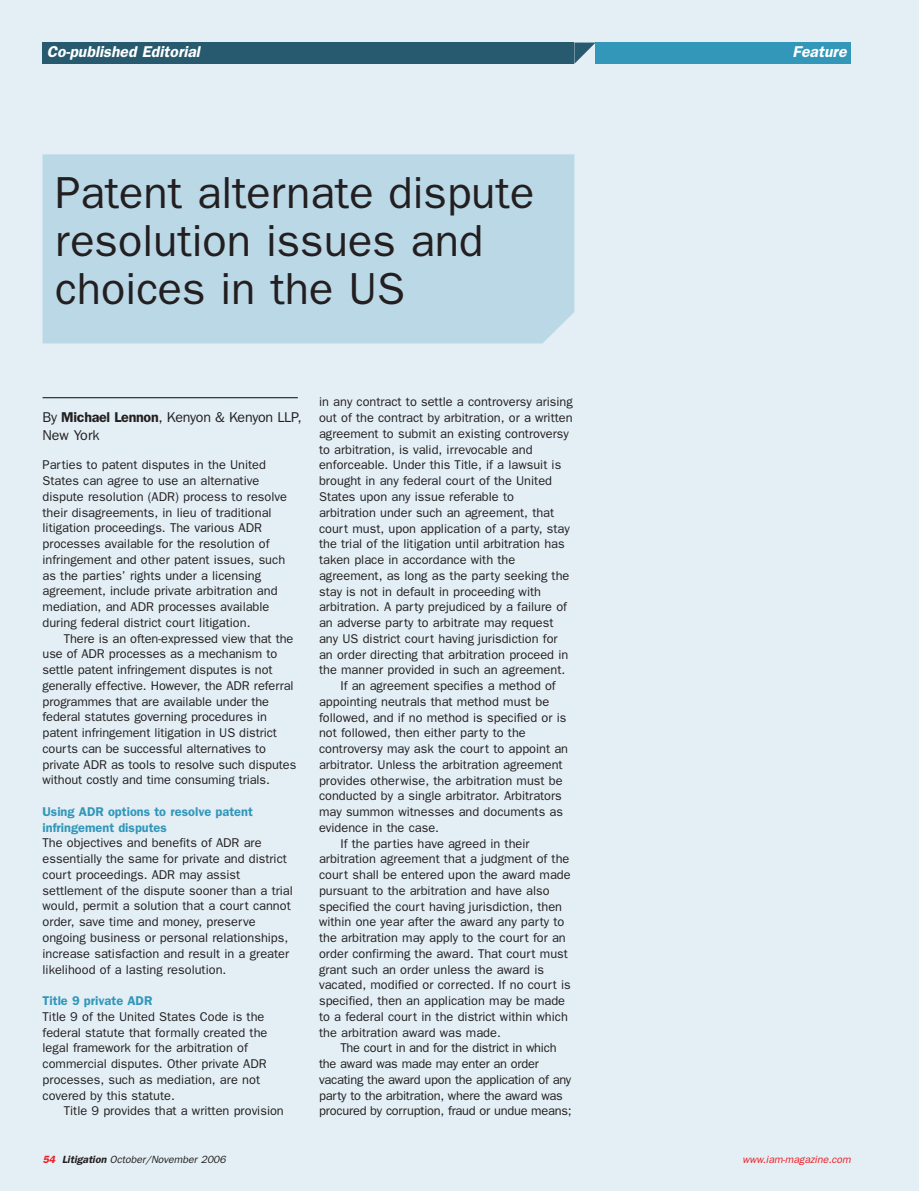
<style>
.page{position:relative;width:919px;height:1191px;background:#fff}
.page>*{position:absolute;margin:0;border:0;box-sizing:border-box;transform-origin:0 0}
.t1{font:45px/48px "Franklin Gothic";color:#231f20}
.t2{font:italic 600 15.75px "Franklin Gothic";color:#fff}
.t3{font:14.25px/17.2px "Franklin Gothic";letter-spacing:-.02em;color:#231f20}
.t4{font:12.75px/15.8px "Franklin Gothic";color:#231f20}
.t5{font:12.75px "Franklin Gothic";letter-spacing:-.02em;color:#231f20}
.t6{font:600 12.75px/15.8px "Franklin Gothic";color:#3297b9}
.t7{font:italic 10.5px "Franklin Gothic";color:#231f20}
.t8{font:italic 10.5px "Franklin Gothic";color:#ed1c24}
.s1{font-weight:600}
.s2{font-weight:600;color:#ed1c24}
</style>
<div class="page">
<div style="left:0;top:0;width:918px;height:1191px;background:#e3eff5"></div>
<div style="left:43px;top:43px;width:531px;height:21px;background:#275a6e"></div>
<div style="left:595px;top:43px;width:255px;height:21px;background:#3297b9"></div>
<div style="left:43px;top:154px;width:531px;height:189px;background:#bbd8e7"></div>
<hr style="left:43px;top:397px;width:255px;height:1px;background:#231f20">
<svg style="left:574px;top:43px;width:21px;height:21px"></svg>
<p class="t2" style="left:47px;top:46px;width:157px">Co-published Editorial</p>
<p class="t2" style="left:792px;top:46px;width:58px">Feature</p>
<h1 class="t1" style="left:55px;top:172px;width:480px">Patent alternate dispute resolution issues and choices in the US</h1>
<p class="t3" style="left:43px;top:410px;width:261px">By <span class="s1">Michael Lennon</span>, Kenyon &amp; Kenyon LLP,<br>New York</p>
<p class="t4" style="left:43px;top:458px;width:246px">Parties to patent disputes in the United States can agree to use an alternative dispute resolution (ADR) process to resolve their disagreements, in lieu of traditional litigation proceedings. The various ADR processes available for the resolution of infringement and other patent issues, such as the parties’ rights under a licensing agreement, include private arbitration and mediation, and ADR processes available during federal district court litigation.</p>
<p class="t4" style="left:43px;top:631px;width:255px;text-indent:21px">There is an often-expressed view that the use of ADR processes as a mechanism to settle patent infringement disputes is not generally effective. However, the ADR referral programmes that are available under the federal statutes governing procedures in patent infringement litigation in US district courts can be successful alternatives to private ADR as tools to resolve such disputes without costly and time consuming trials.</p>
<p class="t6" style="left:43px;top:805px;width:212px">Using ADR options to resolve patent infringement disputes</p>
<p class="t4" style="left:43px;top:836px;width:252px">The objectives and benefits of ADR are essentially the same for private and district court proceedings. ADR may assist settlement of the dispute sooner than a trial would, permit a solution that a court cannot order, save time and money, preserve ongoing business or personal relationships, increase satisfaction and result in a greater likelihood of a lasting resolution.</p>
<p class="t6" style="left:43px;top:994px;width:111px">Title 9 private ADR</p>
<p class="t4" style="left:43px;top:1009px;width:226px">Title 9 of the United States Code is the federal statute that formally created the legal framework for the arbitration of commercial disputes. Other private ADR processes, such as mediation, are not covered by this statute.</p>
<p class="t4" style="left:64px;top:1104px;width:221px">Title 9 provides that a written provision</p>
<p class="t4" style="left:319px;top:395px;width:255px">in any contract to settle a controversy arising</p>
<p class="t4" style="left:319px;top:411px;width:255px">out of the contract by arbitration, or a written</p>
<p class="t4" style="left:319px;top:427px;width:251px">agreement to submit an existing controversy</p>
<p class="t4" style="left:319px;top:442px;width:215px">to arbitration, is valid, irrevocable and</p>
<p class="t4" style="left:319px;top:458px;width:244px">enforceable. Under this Title, if a lawsuit is</p>
<p class="t4" style="left:319px;top:474px;width:234px">brought in any federal court of the United</p>
<p class="t4" style="left:319px;top:490px;width:196px">States upon any issue referable to</p>
<p class="t4" style="left:319px;top:505px;width:237px">arbitration under such an agreement, that</p>
<p class="t4" style="left:319px;top:521px;width:252px">court must, upon application of a party, stay</p>
<p class="t4" style="left:319px;top:537px;width:247px">the trial of the litigation until arbitration has</p>
<p class="t4" style="left:319px;top:553px;width:198px">taken place in accordance with the</p>
<p class="t4" style="left:319px;top:568px;width:252px">agreement, as long as the party seeking the</p>
<p class="t4" style="left:319px;top:584px;width:223px">stay is not in default in proceeding with</p>
<p class="t4" style="left:319px;top:600px;width:249px">arbitration. A party prejudiced by a failure of</p>
<p class="t4" style="left:319px;top:616px;width:236px">an adverse party to arbitrate may request</p>
<p class="t4" style="left:319px;top:631px;width:240px">any US district court having jurisdiction for</p>
<p class="t4" style="left:319px;top:647px;width:251px">an order directing that arbitration proceed in</p>
<p class="t4" style="left:319px;top:663px;width:248px">the manner provided in such an agreement.</p>
<p class="t4" style="left:340px;top:679px;width:217px">If an agreement specifies a method of</p>
<p class="t4" style="left:319px;top:694px;width:232px">appointing neutrals that method must be</p>
<p class="t4" style="left:319px;top:710px;width:249px">followed, and if no method is specified or is</p>
<p class="t4" style="left:319px;top:726px;width:208px">not followed, then either party to the</p>
<p class="t4" style="left:319px;top:742px;width:250px">controversy may ask the court to appoint an</p>
<p class="t4" style="left:319px;top:757px;width:245px">arbitrator. Unless the arbitration agreement</p>
<p class="t4" style="left:319px;top:773px;width:245px">provides otherwise, the arbitration must be</p>
<p class="t4" style="left:319px;top:789px;width:244px">conducted by a single arbitrator. Arbitrators</p>
<p class="t4" style="left:319px;top:805px;width:245px">may summon witnesses and documents as</p>
<p class="t4" style="left:319px;top:820px;width:121px">evidence in the case.</p>
<p class="t4" style="left:340px;top:836px;width:191px">If the parties have agreed in their</p>
<p class="t4" style="left:319px;top:852px;width:252px">arbitration agreement that a judgment of the</p>
<p class="t4" style="left:319px;top:868px;width:253px">court shall be entered upon the award made</p>
<p class="t4" style="left:319px;top:883px;width:232px">pursuant to the arbitration and have also</p>
<p class="t4" style="left:319px;top:899px;width:244px">specified the court having jurisdiction, then</p>
<p class="t4" style="left:319px;top:915px;width:247px">within one year after the award any party to</p>
<p class="t4" style="left:319px;top:931px;width:248px">the arbitration may apply to the court for an</p>
<p class="t4" style="left:319px;top:946px;width:250px">order confirming the award. That court must</p>
<p class="t4" style="left:319px;top:962px;width:226px">grant such an order unless the award is</p>
<p class="t4" style="left:319px;top:978px;width:253px">vacated, modified or corrected. If no court is</p>
<p class="t4" style="left:319px;top:994px;width:247px">specified, then an application may be made</p>
<p class="t4" style="left:319px;top:1009px;width:250px">to a federal court in the district within which</p>
<p class="t4" style="left:319px;top:1025px;width:183px">the arbitration award was made.</p>
<p class="t5" style="left:340px;top:1043px;width:218px">The court in and for the district in which</p>
<p class="t5" style="left:319px;top:1059px;width:221px">the award was made may enter an order</p>
<p class="t5" style="left:319px;top:1075px;width:254px">vacating the award upon the application of any</p>
<p class="t5" style="left:319px;top:1091px;width:245px">party to the arbitration, where the award was</p>
<p class="t5" style="left:319px;top:1106px;width:254px">procured by corruption, fraud or undue means;</p>
<p class="t7" style="left:43px;top:1155px;width:187px"><span class="s2">54</span> <span class="s1">Litigation</span> October/November 2006</p>
<p class="t8" style="left:742px;top:1155px;width:112px">www.iam-magazine.com</p>
</div>
